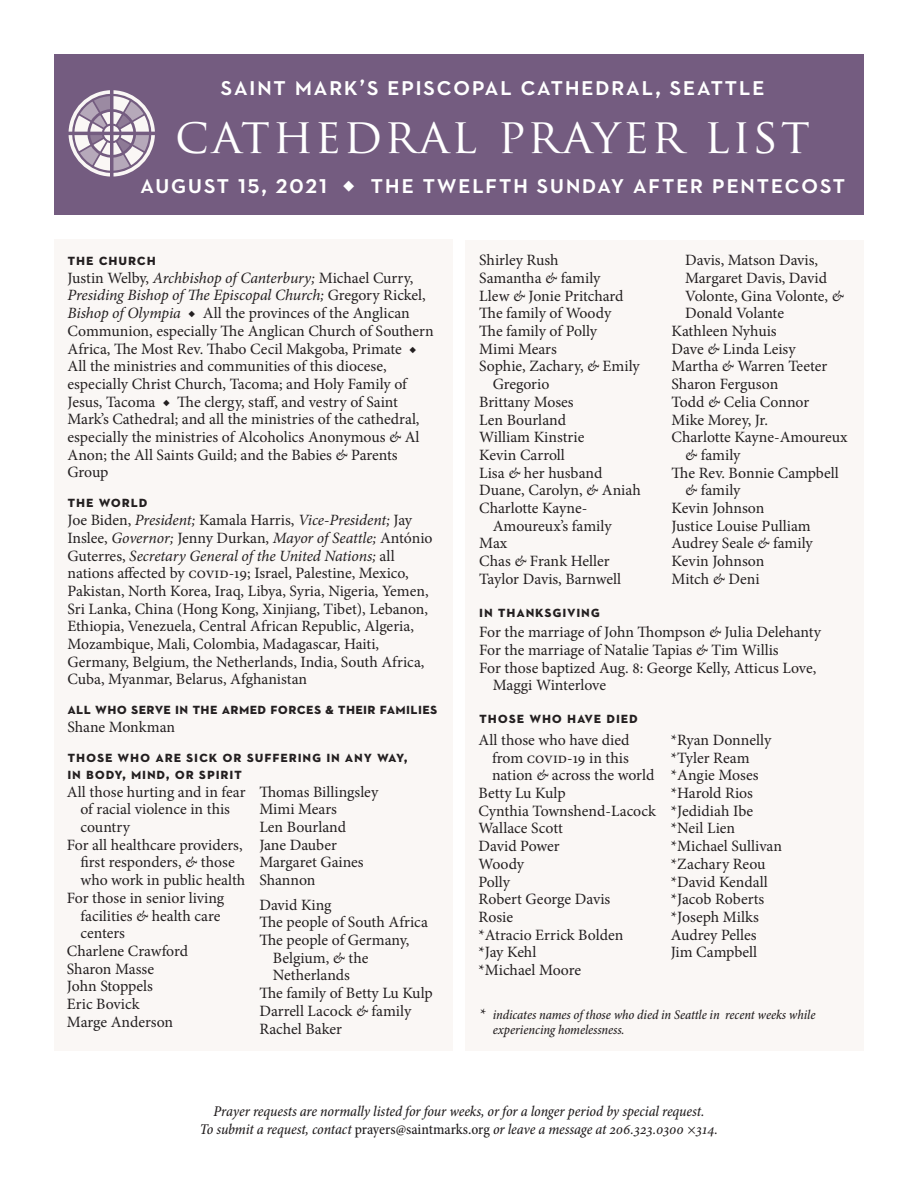
<style>
.page{position:relative;width:918px;height:1188px;background:#fff}
.page>*{position:absolute;margin:0;border:0;box-sizing:border-box;transform-origin:0 0}
.t1{font:48px "Trajan Pro";letter-spacing:.05em;color:#fff}
.t2{font:600 27px "Neutraface 2 Text";letter-spacing:.05em;color:#fff}
.t3{font:15.75px/17.7px "Minion Pro";letter-spacing:-.005em;color:#231f20}
.t4{font:700 15.75px/16.5px "Neutraface 2 Text";letter-spacing:.05em;color:#231f20}
.t5{font:700 15.75px "Neutraface 2 Text";letter-spacing:.02em;color:#231f20}
.t6{font:italic 500 condensed 15px/17.7px "Minion Pro";letter-spacing:-.005em;color:#231f20;text-align:center}
.t7{font:italic 500 condensed 13.5px/15px "Minion Pro";letter-spacing:-.005em;color:#231f20}
.s1{font-family:"Minion Pro";font-weight:400}
.s2{font-family:"Neutraface 2 Text";font-weight:700}
.s3{font-style:italic}
.s4{font-weight:700}
.s5{font-family:"Neutraface 2 Display Titling";font-weight:400;font-size:12px}
.s6{font-size:15.75px}
.s7{font-style:normal}
.s8{font-weight:400;font-stretch:normal}
</style>
<div class="page">
<div style="left:54px;top:239px;width:398px;height:812px;background:#faf7f5"></div>
<div style="left:466px;top:240px;width:398px;height:811px;background:#faf7f5"></div>
<div style="left:54px;top:54px;width:810px;height:160px;background:#745c80"></div>
<svg style="left:69px;top:90px;width:86px;height:87px"></svg>
<p class="t2" style="left:221px;top:69px;width:546px">saint mark’s episcopal cathedral, seattle</p>
<p class="t1" style="left:175px;top:105px;width:636px">CATHEDRAL PRAYER LIST</p>
<p class="t2" style="left:140px;top:167px;width:707px">august 15, 2021 <span class="s1">◆</span> the twelfth sunday after pentecost</p>
<p class="t3" style="left:68px;top:251px;width:368px"><span class="s2">the church<br></span>Justin Welby, <span class="s3">Archbishop of Canterbury;</span> Michael Curry, <span class="s3">Presiding Bishop of The Episcopal Church;</span> Gregory Rickel, <span class="s3">Bishop of Olympia</span> <span class="s4">◆</span> All the provinces of the Anglican Communion, especially The Anglican Church of Southern Africa, The Most Rev. Thabo Cecil Makgoba, Primate <span class="s4">◆ </span>All the ministries and communities of this diocese, especially Christ Church, Tacoma; and Holy Family of Jesus, Tacoma <span class="s4">◆</span> The clergy, staff, and vestry of Saint Mark’s Cathedral; and all the ministries of the cathedral, especially the ministries of Alcoholics Anonymous <span class="s3">&amp;</span> Al Anon; the All Saints Guild; and the Babies <span class="s3">&amp;</span> Parents Group</p>
<p class="t3" style="left:68px;top:494px;width:367px"><span class="s2">the world<br></span>Joe Biden, <span class="s3">President;</span> Kamala Harris, <span class="s3">Vice-President;</span> Jay Inslee, <span class="s3">Governor;</span> Jenny Durkan, <span class="s3">Mayor of Seattle;</span> António Guterres, <span class="s3">Secretary General of the United Nations;</span> all nations affected by covid-19; Israel, Palestine, Mexico, Pakistan, North Korea, Iraq, Libya, Syria, Nigeria, Yemen, Sri Lanka, China (Hong Kong, Xinjiang, Tibet), Lebanon, Ethiopia, Venezuela, Central African Republic, Algeria, Mozambique, Mali, Colombia, Madagascar, Haiti, Germany, Belgium, the Netherlands, India, South Africa, Cuba, Myanmar, Belarus, Afghanistan</p>
<p class="t5" style="left:68px;top:699px;width:371px">all who serve in the armed forces <span class="s5">&amp;</span> their families</p>
<p class="t3" style="left:68px;top:718px;width:109px">Shane Monkman</p>
<p class="t4" style="left:68px;top:748px;width:342px">those who are sick or suffering in any way, in body, mind, or spirit</p>
<p class="t3" style="left:80px;top:783px;width:167px;text-indent:-14px">All those hurting and in fear of racial violence in this country</p>
<p class="t3" style="left:80px;top:836px;width:166px;text-indent:-14px">For all healthcare providers, first responders, <span class="s3">&amp;</span> those who work in public health</p>
<p class="t3" style="left:80px;top:889px;width:145px;text-indent:-14px">For those in senior living facilities <span class="s3">&amp;</span> health care centers</p>
<p class="t3" style="left:67px;top:942px;width:123px">Charlene Crawford</p>
<p class="t3" style="left:67px;top:960px;width:89px">Sharon Masse</p>
<p class="t3" style="left:67px;top:978px;width:88px">John Stoppels</p>
<p class="t3" style="left:67px;top:995px;width:74px">Eric Bovick</p>
<p class="t3" style="left:67px;top:1013px;width:108px">Marge Anderson</p>
<p class="t3" style="left:259px;top:783px;width:121px">Thomas Billingsley</p>
<p class="t3" style="left:259px;top:801px;width:79px">Mimi Mears</p>
<p class="t3" style="left:259px;top:818px;width:88px">Len Bourland</p>
<p class="t3" style="left:259px;top:836px;width:79px">Jane Dauber</p>
<p class="t3" style="left:259px;top:854px;width:106px">Margaret Gaines</p>
<p class="t3" style="left:259px;top:871px;width:58px">Shannon</p>
<p class="t3" style="left:259px;top:896px;width:74px">David King</p>
<p class="t3" style="left:259px;top:914px;width:170px">The people of South Africa</p>
<p class="t3" style="left:273px;top:931px;width:138px;text-indent:-14px">The people of Germany,<br>Belgium, <span class="s3">&amp;</span> the<br>Netherlands</p>
<p class="t3" style="left:259px;top:984px;width:175px">The family of Betty Lu Kulp</p>
<p class="t3" style="left:259px;top:1002px;width:154px">Darrell Lacock <span class="s3">&amp;</span> family</p>
<p class="t3" style="left:259px;top:1020px;width:84px">Rachel Baker</p>
<p class="t3" style="left:479px;top:251px;width:81px">Shirley Rush</p>
<p class="t3" style="left:479px;top:269px;width:123px">Samantha <span class="s3">&amp;</span> family</p>
<p class="t3" style="left:479px;top:287px;width:146px">Llew <span class="s3">&amp;</span> Jonie Pritchard</p>
<p class="t3" style="left:479px;top:305px;width:134px">The family of Woody</p>
<p class="t3" style="left:479px;top:322px;width:119px">The family of Polly</p>
<p class="t3" style="left:479px;top:340px;width:79px">Mimi Mears</p>
<p class="t3" style="left:493px;top:358px;width:149px;text-indent:-14px">Sophie, Zachary, <span class="s3">&amp;</span> Emily<br>Gregorio</p>
<p class="t3" style="left:479px;top:393px;width:96px">Brittany Moses</p>
<p class="t3" style="left:479px;top:411px;width:88px">Len Bourland</p>
<p class="t3" style="left:479px;top:428px;width:107px">William Kinstrie</p>
<p class="t3" style="left:479px;top:446px;width:87px">Kevin Carroll</p>
<p class="t3" style="left:479px;top:464px;width:125px">Lisa <span class="s3">&amp;</span> her husband</p>
<p class="t3" style="left:479px;top:482px;width:163px">Duane, Carolyn, <span class="s3">&amp;</span> Aniah</p>
<p class="t3" style="left:493px;top:499px;width:120px;text-indent:-14px">Charlotte Kayne-<br>Amoureux’s family</p>
<p class="t3" style="left:479px;top:535px;width:30px">Max</p>
<p class="t3" style="left:479px;top:552px;width:132px">Chas <span class="s3">&amp;</span> Frank Heller</p>
<p class="t3" style="left:479px;top:570px;width:143px">Taylor Davis, Barnwell</p>
<p class="t3" style="left:685px;top:251px;width:160px">Davis, Matson Davis,<br>Margaret Davis, David<br>Volonte, Gina Volonte, <span class="s3">&amp;<br></span>Donald Volante</p>
<p class="t3" style="left:672px;top:322px;width:107px">Kathleen Nyhuis</p>
<p class="t3" style="left:672px;top:340px;width:125px">Dave <span class="s3">&amp;</span> Linda Leisy</p>
<p class="t3" style="left:672px;top:358px;width:157px">Martha <span class="s3">&amp;</span> Warren Teeter</p>
<p class="t3" style="left:672px;top:375px;width:108px">Sharon Ferguson</p>
<p class="t3" style="left:672px;top:393px;width:139px">Todd <span class="s3">&amp;</span> Celia Connor</p>
<p class="t3" style="left:672px;top:411px;width:98px">Mike Morey, Jr.</p>
<p class="t3" style="left:685px;top:428px;width:164px;text-indent:-14px">Charlotte Kayne-Amoureux <span class="s3">&amp;</span> family</p>
<p class="t3" style="left:685px;top:464px;width:155px;text-indent:-14px">The Rev. Bonnie Campbell <span class="s3">&amp;</span> family</p>
<p class="t3" style="left:672px;top:499px;width:94px">Kevin Johnson</p>
<p class="t3" style="left:672px;top:517px;width:141px">Justice Louise Pulliam</p>
<p class="t3" style="left:672px;top:535px;width:143px">Audrey Seale <span class="s3">&amp;</span> family</p>
<p class="t3" style="left:672px;top:552px;width:94px">Kevin Johnson</p>
<p class="t3" style="left:672px;top:570px;width:89px">Mitch <span class="s3">&amp;</span> Deni</p>
<p class="t4" style="left:479px;top:603px;width:122px">in thanksgiving</p>
<p class="t3" style="left:479px;top:623px;width:343px">For the marriage of John Thompson <span class="s3">&amp;</span> Julia Delehanty</p>
<p class="t3" style="left:479px;top:641px;width:301px">For the marriage of Natalie Tapias <span class="s3">&amp;</span> Tim Willis</p>
<p class="t3" style="left:493px;top:659px;width:325px;text-indent:-14px">For those baptized Aug. 8: George Kelly, Atticus Love,<br>Maggi Winterlove</p>
<p class="t4" style="left:479px;top:709px;width:160px">those who have died</p>
<p class="t3" style="left:492px;top:731px;width:164px;text-indent:-14px">All those who have died from covid-19 in this nation <span class="s3">&amp;</span> across the world</p>
<p class="t3" style="left:479px;top:784px;width:89px">Betty Lu Kulp</p>
<p class="t3" style="left:479px;top:802px;width:179px">Cynthia Townshend-Lacock</p>
<p class="t3" style="left:479px;top:820px;width:86px">Wallace Scott</p>
<p class="t3" style="left:479px;top:837px;width:83px">David Power</p>
<p class="t3" style="left:479px;top:855px;width:47px">Woody</p>
<p class="t3" style="left:479px;top:873px;width:33px">Polly</p>
<p class="t3" style="left:479px;top:890px;width:133px">Robert George Davis</p>
<p class="t3" style="left:479px;top:908px;width:36px">Rosie</p>
<p class="t3" style="left:479px;top:926px;width:146px">*Atracio Errick Bolden</p>
<p class="t3" style="left:479px;top:944px;width:59px">*Jay Kehl</p>
<p class="t3" style="left:479px;top:961px;width:104px">*Michael Moore</p>
<p class="t3" style="left:671px;top:731px;width:102px">*Ryan Donnelly</p>
<p class="t3" style="left:671px;top:749px;width:80px">*Tyler Ream</p>
<p class="t3" style="left:671px;top:767px;width:89px">*Angie Moses</p>
<p class="t3" style="left:671px;top:784px;width:84px">*Harold Rios</p>
<p class="t3" style="left:671px;top:802px;width:84px">*Jedidiah Ibe</p>
<p class="t3" style="left:671px;top:820px;width:66px">*Neil Lien</p>
<p class="t3" style="left:671px;top:837px;width:113px">*Michael Sullivan</p>
<p class="t3" style="left:671px;top:855px;width:96px">*Zachary Reou</p>
<p class="t3" style="left:671px;top:873px;width:98px">*David Kendall</p>
<p class="t3" style="left:671px;top:890px;width:95px">*Jacob Roberts</p>
<p class="t3" style="left:671px;top:908px;width:89px">*Joseph Milks</p>
<p class="t3" style="left:671px;top:926px;width:87px">Audrey Pelles</p>
<p class="t3" style="left:671px;top:944px;width:88px">Jim Campbell</p>
<p class="t7" style="left:493px;top:1008px;width:324px;text-indent:-14px"><span class="s6">*</span> indicates names of those who died in Seattle in recent weeks while experiencing homelessness.</p>
<p class="t6" style="left:200px;top:1103px;width:520px">Prayer requests are normally listed for four weeks, or for a longer period by special request.<br>To submit a request, contact <span class="s7">prayers@saintmarks.org</span> or leave a message at <span class="s8">206.323.0300 ×314.</span></p>
</div>
